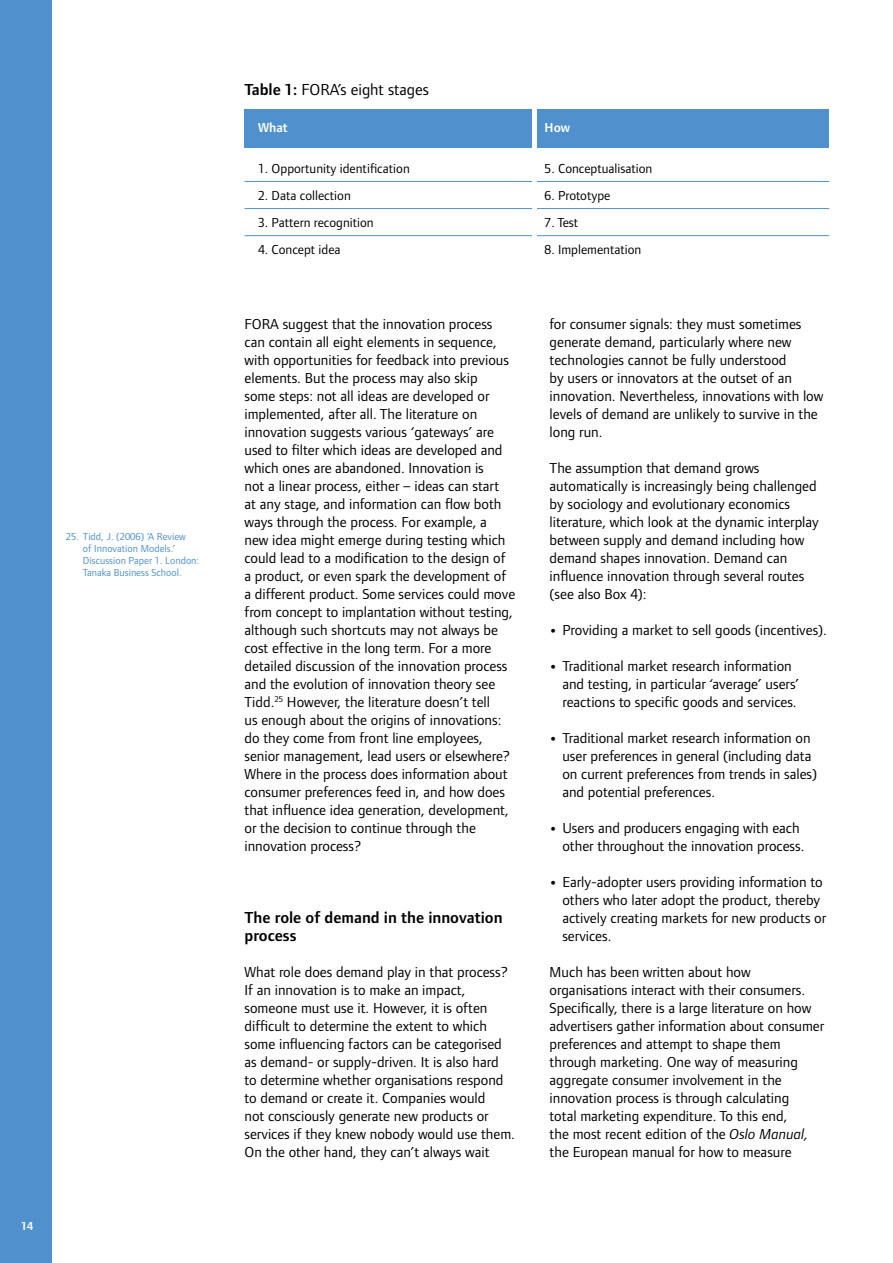
<style>
.page{position:relative;width:893px;height:1263px;background:#fff}
.page>*{position:absolute;margin:0;border:0;box-sizing:border-box;transform-origin:0 0}
.t1{font:600 16.5px/18px "Foundry Form Sans";color:#000}
.t2{font:16.5px "Foundry Form Sans";color:#000}
.t3{font:15px/18px "Foundry Form Sans";color:#000}
.t4{font:13.5px "Foundry Form Sans";color:#000}
.t5{font:600 13.5px "Foundry Form Sans";color:#fff}
.t6{font:600 12px "Foundry Form Sans";color:#fff}
.t7{font:10.5px/12px "Foundry Form Sans";color:#5091cd}
.s1{font-weight:600}
.s2{font-weight:700;font-stretch:expanded}
.s3{font-style:italic}
</style>
<div class="page">
<div style="left:0;top:0;width:51px;height:1263px;background:#5091cd"></div>
<div style="left:244px;top:109px;width:585px;height:39px;background:#5091cd"></div>
<hr style="left:244px;top:235px;width:585px;height:1px;background:#5091cd">
<hr style="left:244px;top:208px;width:585px;height:1px;background:#5091cd">
<hr style="left:244px;top:181px;width:585px;height:1px;background:#5091cd">
<hr style="left:533px;top:106px;width:4px;height:141px;background:#fff">
<p class="t7" style="left:83px;top:530px;width:118px;text-indent:-17px">25. Tidd, J. (2006) ‘A Review<br>of Innovation Models.’<br>Discussion Paper 1. London:<br>Tanaka Business School.</p>
<p class="t6" style="left:21px;top:1219px;width:13px">14</p>
<p class="t2" style="left:244px;top:80px;width:186px"><span class="s1">Table 1:</span> FORA’s eight stages</p>
<p class="t5" style="left:258px;top:119px;width:31px">What</p>
<p class="t5" style="left:545px;top:119px;width:27px">How</p>
<p class="t4" style="left:258px;top:161px;width:153px">1. Opportunity identification</p>
<p class="t4" style="left:545px;top:161px;width:109px">5. Conceptualisation</p>
<p class="t4" style="left:258px;top:188px;width:94px">2. Data collection</p>
<p class="t4" style="left:545px;top:188px;width:67px">6. Prototype</p>
<p class="t4" style="left:258px;top:215px;width:117px">3. Pattern recognition</p>
<p class="t4" style="left:545px;top:215px;width:35px">7. Test</p>
<p class="t4" style="left:258px;top:242px;width:84px">4. Concept idea</p>
<p class="t4" style="left:545px;top:242px;width:98px">8. Implementation</p>
<p class="t3" style="left:244px;top:314px;width:272px">FORA suggest that the innovation process can contain all eight elements in sequence, with opportunities for feedback into previous elements. But the process may also skip<br>some steps: not all ideas are developed or implemented, after all. The literature on innovation suggests various ‘gateways’ are used to filter which ideas are developed and which ones are abandoned. Innovation is<br>not a linear process, either – ideas can start<br>at any stage, and information can flow both ways through the process. For example, a<br>new idea might emerge during testing which could lead to a modification to the design of a product, or even spark the development of a different product. Some services could move from concept to implantation without testing, although such shortcuts may not always be cost effective in the long term. For a more detailed discussion of the innovation process and the evolution of innovation theory see Tidd.<sup>25</sup> However, the literature doesn’t tell<br>us enough about the origins of innovations: do they come from front line employees, senior management, lead users or elsewhere?<br>Where in the process does information about consumer preferences feed in, and how does that influence idea generation, development, or the decision to continue through the innovation process?</p>
<p class="t1" style="left:244px;top:908px;width:260px">The role of demand in the innovation process</p>
<p class="t3" style="left:244px;top:962px;width:272px">What role does demand play in that process?<br>If an innovation is to make an impact, someone must use it. However, it is often difficult to determine the extent to which some influencing factors can be categorised as demand- or supply-driven. It is also hard<br>to determine whether organisations respond to demand or create it. Companies would<br>not consciously generate new products or services if they knew nobody would use them.<br>On the other hand, they can’t always wait</p>
<p class="t3" style="left:550px;top:314px;width:275px">for consumer signals: they must sometimes generate demand, particularly where new technologies cannot be fully understood<br>by users or innovators at the outset of an innovation. Nevertheless, innovations with low levels of demand are unlikely to survive in the long run.</p>
<p class="t3" style="left:550px;top:458px;width:271px">The assumption that demand grows automatically is increasingly being challenged by sociology and evolutionary economics literature, which look at the dynamic interplay between supply and demand including how demand shapes innovation. Demand can influence innovation through several routes (see also Box 4):</p>
<p class="t3" style="left:550px;top:620px;width:279px"><span class="s2">•</span> Providing a market to sell goods (incentives).</p>
<p class="t3" style="left:562px;top:656px;width:239px;text-indent:-13px"><span class="s2">•</span> Traditional market research information and testing, in particular ‘average’ users’ reactions to specific goods and services.</p>
<p class="t3" style="left:562px;top:728px;width:256px;text-indent:-13px"><span class="s2">•</span> Traditional market research information on user preferences in general (including data on current preferences from trends in sales) and potential preferences.</p>
<p class="t3" style="left:562px;top:818px;width:244px;text-indent:-13px"><span class="s2">•</span> Users and producers engaging with each other throughout the innovation process.</p>
<p class="t3" style="left:562px;top:872px;width:265px;text-indent:-13px"><span class="s2">•</span> Early-adopter users providing information to others who later adopt the product, thereby actively creating markets for new products or services.</p>
<p class="t3" style="left:550px;top:962px;width:276px">Much has been written about how organisations interact with their consumers.<br>Specifically, there is a large literature on how advertisers gather information about consumer preferences and attempt to shape them through marketing. One way of measuring aggregate consumer involvement in the innovation process is through calculating<br>total marketing expenditure. To this end,<br>the most recent edition of the <span class="s3">Oslo Manual, </span>the European manual for how to measure</p>
</div>
